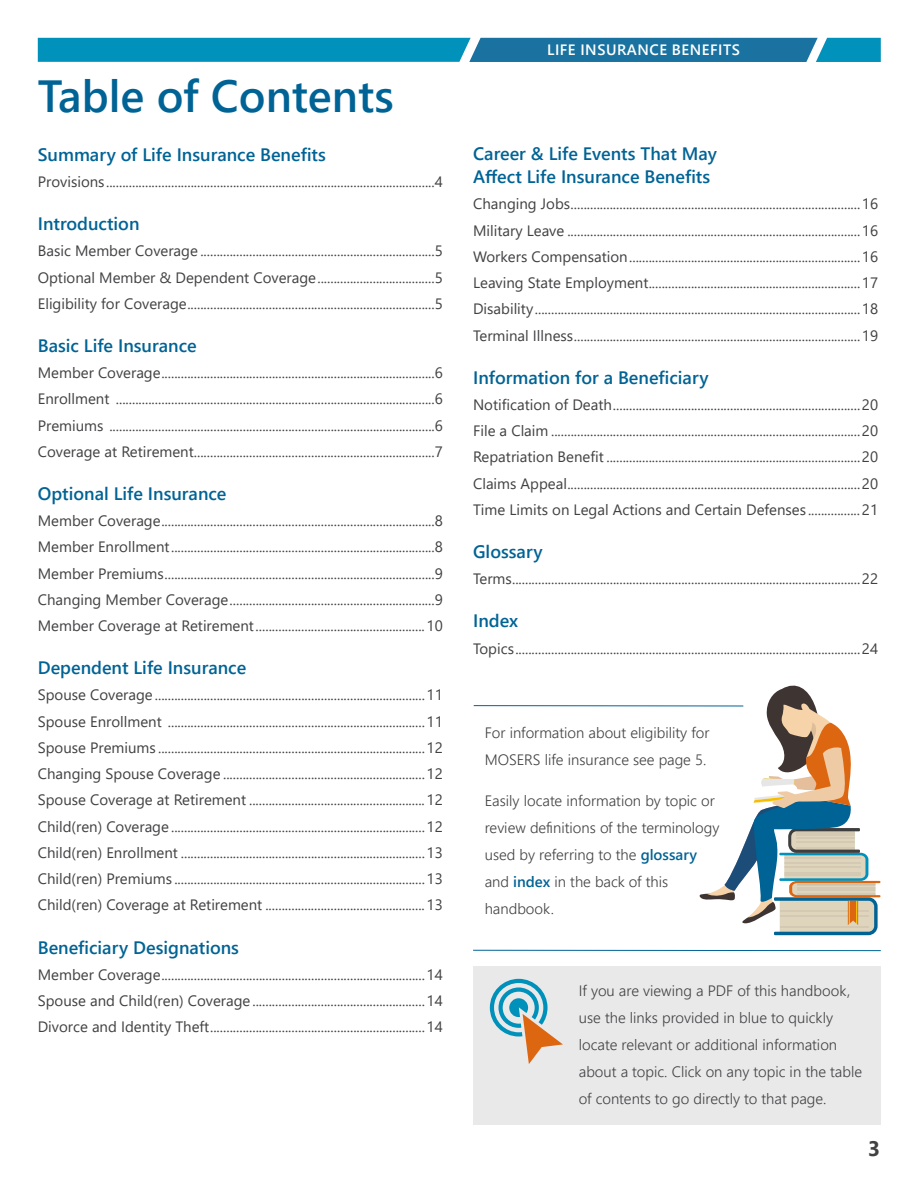
<style>
.page{position:relative;width:918px;height:1188px;background:#fff}
.page>*{position:absolute;margin:0;border:0;box-sizing:border-box;transform-origin:0 0}
.t1{font:600 45px "Segoe UI";color:#006395}
.t2{font:700 21px "Segoe UI";color:#414042}
.t3{font:600 18px/22.8px "Segoe UI";color:#006395}
.t4{font:15px/26.2px "Segoe UI";color:#414042;text-align:justify}
.t5{font:300 15px/27px "Segoe UI";color:#414042}
.t6{font:600 15px "Segoe UI";letter-spacing:.035em;color:#fff}
.s1{font-weight:600;color:#006395}
</style>
<div class="page">
<svg style="left:37px;top:38px;width:844px;height:24px;background:#1188b1"></svg>
<div style="left:474px;top:966px;width:407px;height:158px;background:#e9e9ea"></div>
<svg style="left:699px;top:685px;width:182px;height:250px"></svg>
<hr style="left:474px;top:705px;width:269px;height:1px;background:#006395">
<hr style="left:473px;top:950px;width:408px;height:1px;background:#006395">
<svg style="left:490px;top:979px;width:73px;height:85px"></svg>
<h1 class="t1" style="left:38px;top:53px;width:357px">Table of Contents</h1>
<p class="t3" style="left:38px;top:142px;width:290px">Summary of Life Insurance Benefits</p>
<p class="t4" style="left:38px;top:167px;width:407px">Provisions.....................................................................................................4</p>
<p class="t3" style="left:38px;top:211px;width:103px">Introduction</p>
<p class="t4" style="left:38px;top:237px;width:407px">Basic Member Coverage ........................................................................5<br>Optional Member &amp; Dependent Coverage....................................5<br>Eligibility for Coverage............................................................................5</p>
<p class="t3" style="left:38px;top:333px;width:160px">Basic Life Insurance</p>
<p class="t4" style="left:38px;top:358px;width:407px">Member Coverage....................................................................................6<br>Enrollment ..................................................................................................6<br>Premiums ....................................................................................................6<br>Coverage at Retirement..........................................................................7</p>
<p class="t3" style="left:38px;top:481px;width:190px">Optional Life Insurance</p>
<p class="t4" style="left:38px;top:506px;width:407px">Member Coverage....................................................................................8<br>Member Enrollment.................................................................................8<br>Member Premiums...................................................................................9<br>Changing Member Coverage...............................................................9<br>Member Coverage at Retirement....................................................10</p>
<p class="t3" style="left:38px;top:655px;width:210px">Dependent Life Insurance</p>
<p class="t4" style="left:38px;top:681px;width:407px">Spouse Coverage ...................................................................................11<br>Spouse Enrollment ...............................................................................11<br>Spouse Premiums ..................................................................................12<br>Changing Spouse Coverage ..............................................................12<br>Spouse Coverage at Retirement ......................................................12<br>Child(ren) Coverage ..............................................................................12<br>Child(ren) Enrollment ...........................................................................13<br>Child(ren) Premiums .............................................................................13<br>Child(ren) Coverage at Retirement .................................................13</p>
<p class="t3" style="left:38px;top:934px;width:203px">Beneficiary Designations</p>
<p class="t4" style="left:38px;top:960px;width:407px">Member Coverage.................................................................................14<br>Spouse and Child(ren) Coverage.....................................................14<br>Divorce and Identity Theft..................................................................14</p>
<p class="t6" style="left:547px;top:35px;width:194px">LIFE INSURANCE BENEFITS</p>
<p class="t3" style="left:473px;top:141px;width:245px">Career &amp; Life Events That May<br>Affect Life Insurance Benefits</p>
<p class="t4" style="left:473px;top:190px;width:407px">Changing Jobs.........................................................................................16<br>Military Leave ..........................................................................................16<br>Workers Compensation.......................................................................16<br>Leaving State Employment.................................................................17<br>Disability....................................................................................................18<br>Terminal Illness........................................................................................19</p>
<p class="t3" style="left:473px;top:364px;width:237px">Information for a Beneficiary</p>
<p class="t4" style="left:473px;top:390px;width:407px">Notification of Death............................................................................20<br>File a Claim ...............................................................................................20<br>Repatriation Benefit ..............................................................................20<br>Claims Appeal..........................................................................................20<br>Time Limits on Legal Actions and Certain Defenses ................21</p>
<p class="t3" style="left:473px;top:539px;width:71px">Glossary</p>
<p class="t4" style="left:473px;top:564px;width:407px">Terms...........................................................................................................22</p>
<p class="t3" style="left:473px;top:608px;width:47px">Index</p>
<p class="t4" style="left:473px;top:634px;width:407px">Topics..........................................................................................................24</p>
<p class="t5" style="left:485px;top:718px;width:226px">For information about eligibility for<br>MOSERS life insurance see page 5.</p>
<p class="t5" style="left:485px;top:786px;width:236px">Easily locate information by topic or review definitions of the terminology used by referring to the <span class="s1">glossary </span>and <span class="s1">index</span> in the back of this handbook.</p>
<p class="t5" style="left:579px;top:976px;width:285px">If you are viewing a PDF of this handbook, use the links provided in blue to quickly locate relevant or additional information about a topic. Click on any topic in the table of contents to go directly to that page.</p>
<h2 class="t2" style="left:868px;top:1129px;width:14px">3</h2>
</div>
